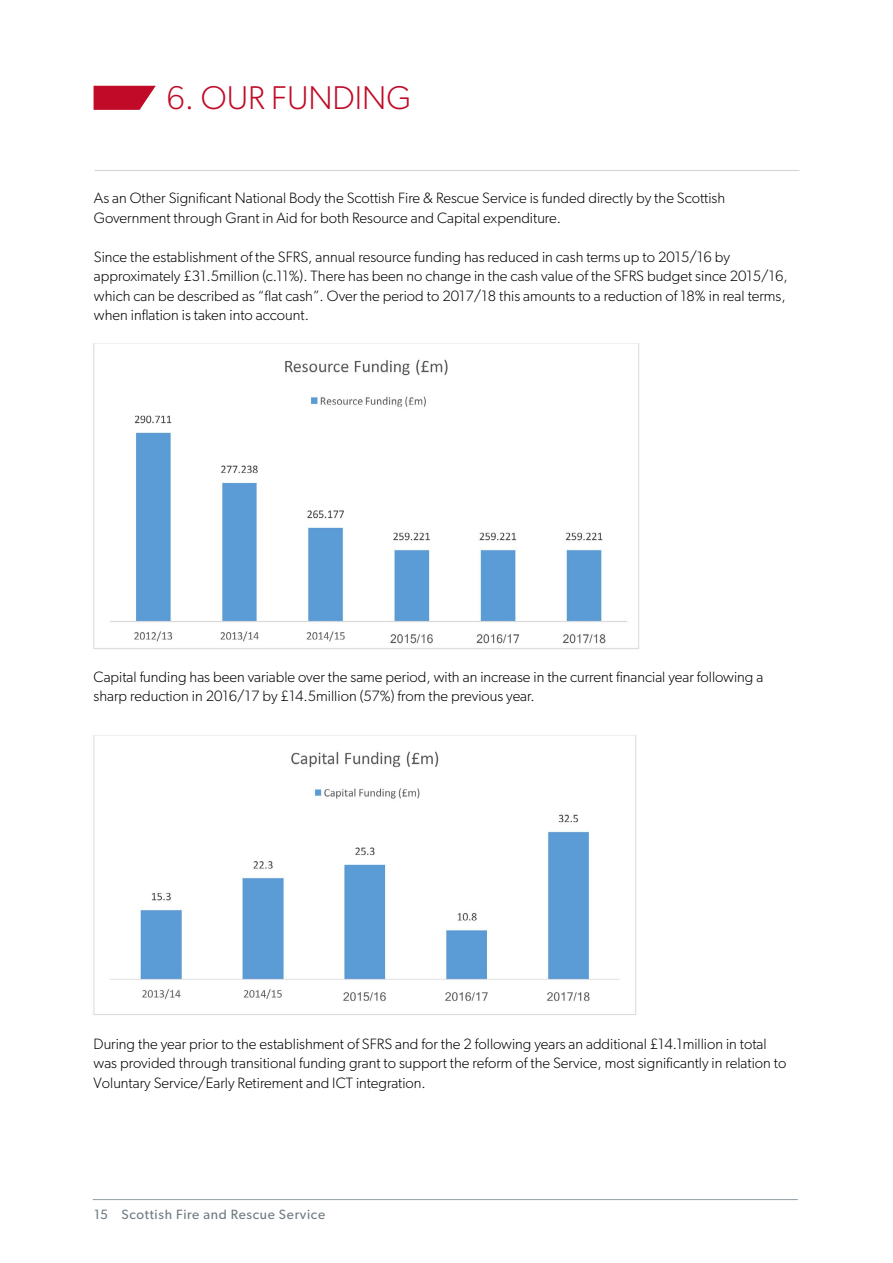
<style>
.page{position:relative;width:893px;height:1263px;background:#fff}
.page>*{position:absolute;margin:0;border:0;box-sizing:border-box;transform-origin:0 0}
.t1{font:300 33px "Gibson";color:#c10a27}
.t2{font:300 15px/19.5px "Gibson";color:#000}
.t3{font:13.5px "Gibson";letter-spacing:.05em;color:#707b81}
</style>
<div class="page">
<svg style="left:94px;top:86px;width:62px;height:24px"></svg>
<img style="left:93px;top:343px;width:546px;height:306px">
<img style="left:93px;top:735px;width:543px;height:280px">
<hr style="left:93px;top:1199px;width:705px;height:1px;background:#939da3">
<hr style="left:95px;top:170px;width:704px;height:1px;background:#d2d2d2">
<h1 class="t1" style="left:166px;top:78px;width:246px">6. OUR FUNDING</h1>
<p class="t2" style="left:94px;top:188px;width:633px">As an Other Significant National Body the Scottish Fire &amp; Rescue Service is funded directly by the Scottish<br>Government through Grant in Aid for both Resource and Capital expenditure.</p>
<p class="t2" style="left:94px;top:247px;width:695px">Since the establishment of the SFRS, annual resource funding has reduced in cash terms up to 2015/16 by approximately £31.5million (c.11%). There has been no change in the cash value of the SFRS budget since 2015/16, which can be described as “flat cash”. Over the period to 2017/18 this amounts to a reduction of 18% in real terms, when inflation is taken into account.</p>
<p class="t2" style="left:94px;top:666px;width:671px">Capital funding has been variable over the same period, with an increase in the current financial year following a sharp reduction in 2016/17 by £14.5million (57%) from the previous year.</p>
<p class="t2" style="left:94px;top:1034px;width:694px">During the year prior to the establishment of SFRS and for the 2 following years an additional £14.1million in total was provided through transitional funding grant to support the reform of the Service, most significantly in relation to<br>Voluntary Service/Early Retirement and ICT integration.</p>
<p class="t3" style="left:94px;top:1206px;width:232px">15 Scottish Fire and Rescue Service</p>
</div>
